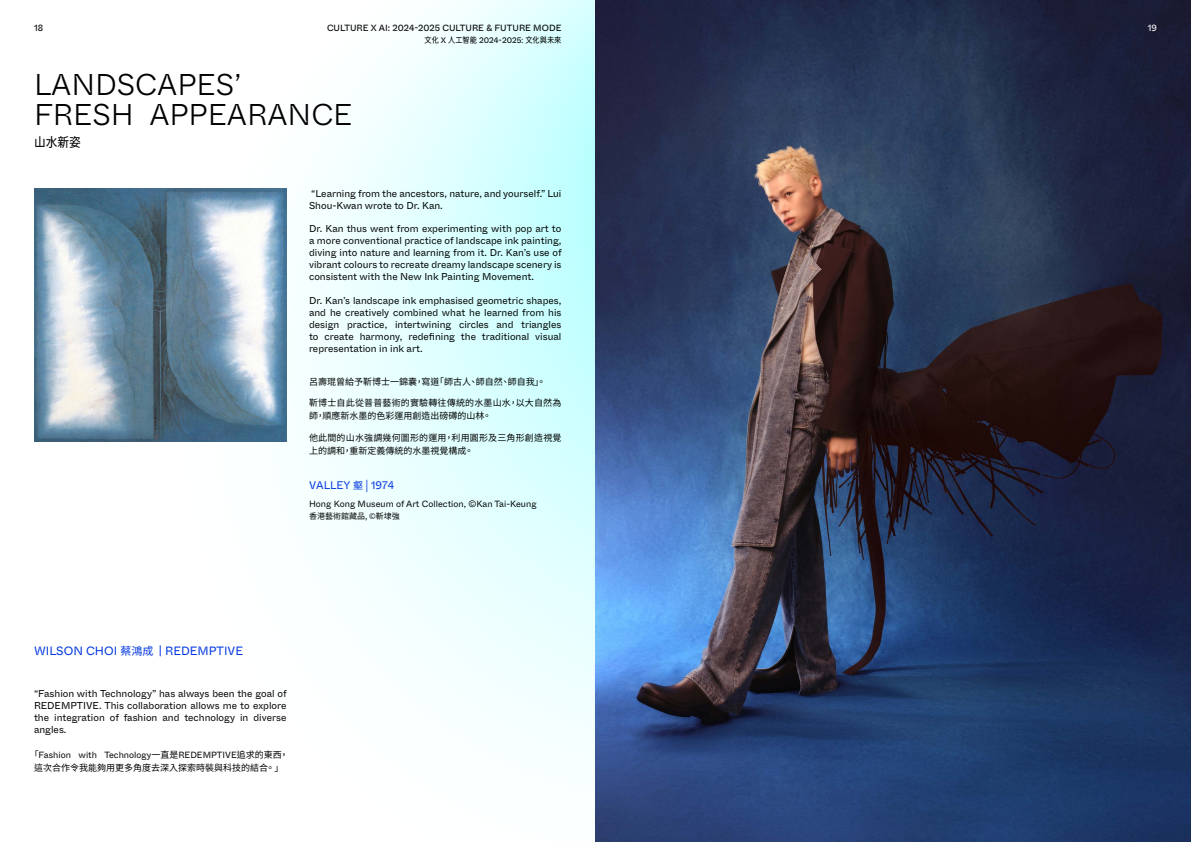
<style>
.page{position:relative;width:1191px;height:842px;background:#fff}
.page>*{position:absolute;margin:0;border:0;box-sizing:border-box;transform-origin:0 0}
.t1{font:300 30px/30px "ABC Whyte Inktrap Edu";color:#000}
.t2{font:condensed 13px "Glow Sans TC";color:#000}
.t3{font:12px "ABC Whyte Inktrap Edu";color:#0036e0}
.t4{font:11px "ABC Whyte Inktrap Edu";color:#0036e0}
.t5{font:10px/12px "ABC Whyte Inktrap Edu";color:#000;text-align:justify}
.t6{font:9px/13px "Noto Sans TC";letter-spacing:.02em;color:#000}
.t7{font:9px "ABC Whyte Inktrap Edu";color:#000}
.t8{font:9px "Noto Sans TC";color:#000}
.t9{font:9px "ABC Whyte Inktrap Edu";color:#000}
.t10{font:9px "ABC Whyte Inktrap Edu";color:#fff}
.t11{font:condensed 8px "Glow Sans TC";color:#000}
.t12{font:8px "Noto Sans TC";color:#000}
.s1{font-family:"ABC Whyte Inktrap Edu";font-stretch:normal}
.s2{font-family:"Noto Sans TC";font-size:10px}
.s3{font-family:"Noto Sans TC"}
.s4{font-family:"Noto Sans TC";font-size:11px}
</style>
<div class="page">
<img style="left:34px;top:0;width:561px;height:742px">
<img style="left:595px;top:0;width:596px;height:842px">
<img style="left:34px;top:189px;width:252px;height:252px">
<p class="t9" style="left:34px;top:22px;width:11px">18</p>
<p class="t9" style="left:327px;top:22px;width:236px">CULTURE X AI: 2024-2025 CULTURE &amp; FUTURE MODE</p>
<p class="t10" style="left:1147px;top:22px;width:11px">19</p>
<p class="t11" style="left:424px;top:35px;width:138px">文化 <span class="s1">X</span> 人工智能 <span class="s1">2024-2025</span>: 文化與未來</p>
<h1 class="t1" style="left:34px;top:70px;width:320px">LANDSCAPES’<br>FRESH APPEARANCE</h1>
<h2 class="t2" style="left:34px;top:134px;width:48px">山水新姿</h2>
<p class="t5" style="left:309px;top:187px;width:254px">“Learning from the ancestors, nature, and yourself.” Lui<br>Shou-Kwan wrote to Dr. Kan.</p>
<p class="t5" style="left:309px;top:223px;width:254px">Dr. Kan thus went from experimenting with pop art to a more conventional practice of landscape ink painting, diving into nature and learning from it. Dr. Kan’s use of vibrant colours to recreate dreamy landscape scenery is consistent with the New Ink Painting Movement.</p>
<p class="t5" style="left:309px;top:294px;width:254px">Dr. Kan’s landscape ink emphasised geometric shapes, and he creatively combined what he learned from his design practice, intertwining circles and triangles to create harmony, redefining the traditional visual representation in ink art.</p>
<p class="t8" style="left:309px;top:376px;width:238px">呂壽琨曾給予靳博士一錦囊，寫道「師古人、師自然、師自我」。</p>
<p class="t6" style="left:309px;top:397px;width:254px">靳博士自此從普普藝術的實驗轉往傳統的水墨山水，以大自然為師，順應新水墨的色彩運用創造出磅礡的山林。</p>
<p class="t6" style="left:309px;top:431px;width:254px">他此間的山水強調幾何圖形的運用，利用圓形及三角形創造視覺上的調和，重新定義傳統的水墨視覺構成。</p>
<p class="t4" style="left:309px;top:479px;width:87px">VALLEY <span class="s2">壑</span> <span class="s3">|</span> 1974</p>
<p class="t7" style="left:309px;top:498px;width:229px">Hong Kong Museum of Art Collection, ©Kan Tai-Keung</p>
<p class="t12" style="left:309px;top:512px;width:92px">香港藝術館藏品, ©靳埭強</p>
<p class="t3" style="left:34px;top:643px;width:211px">WILSON CHOI <span class="s4">蔡鴻成</span> | REDEMPTIVE</p>
<p class="t5" style="left:34px;top:687px;width:254px">“Fashion with Technology” has always been the goal of REDEMPTIVE. This collaboration allows me to explore the integration of fashion and technology in diverse angles.</p>
<p class="t7" style="left:30px;top:749px;width:260px"><span class="s3">「</span>Fashion with Technology<span class="s3">一直是</span>REDEMPTIVE<span class="s3">追求的東西，</span></p>
<p class="t8" style="left:34px;top:762px;width:251px">這次合作令我能夠用更多角度去深入探索時裝與科技的結合。 」</p>
</div>
